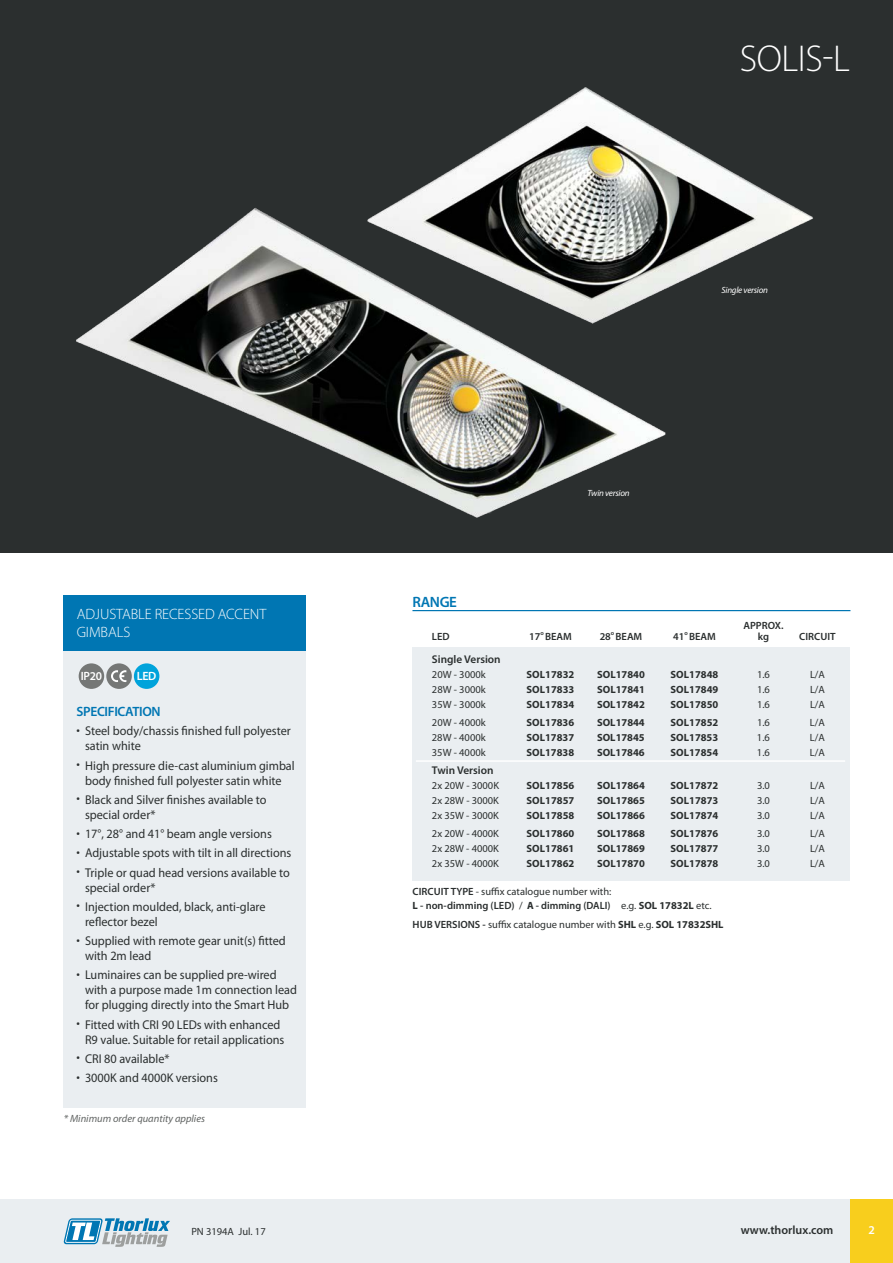
<style>
.page{position:relative;width:893px;height:1263px;background:#fff}
.page>*{position:absolute;margin:0;border:0;box-sizing:border-box;transform-origin:0 0}
.t1{font:300 37.5px "Myriad Pro";letter-spacing:-.01em;color:#fff}
.t2{font:300 15px/18px "Myriad Pro";letter-spacing:-.005em;color:#fff}
.t3{font:600 15px "Myriad Pro";letter-spacing:-.025em;color:#0076b3}
.t4{font:600 13.5px "Myriad Pro";letter-spacing:-.025em;color:#0076b3}
.t5{font:12.75px/15px "Myriad Pro";color:#2b2f2f;scale:.96 1}
.t6{font:600 12px "Myriad Pro";color:#2b2f2f}
.t7{font:600 12px "Myriad Pro";letter-spacing:-.025em;color:#fff}
.t8{font:600 11.25px "Myriad Pro";color:#2b2f2f}
.t9{font:700 10.5px "Myriad Pro";color:#2b2f2f}
.t10{font:10.5px "Myriad Pro";color:#2b2f2f}
.t11{font:600 10.5px/13.5px "Myriad Pro";color:#2b2f2f}
.t12{font:italic 10.5px "Myriad Pro";color:#606362}
.t13{font:italic 9px "Myriad Pro";letter-spacing:-.025em;color:#fff}
.s1{font-weight:400}
.s2{font-weight:700}
.s3{font-weight:600}
</style>
<div class="page">
<hr style="left:412px;top:610px;width:438px;height:1px;background:#0076b3">
<div style="left:412px;top:647px;width:438px;height:233px;background:#eaeef1"></div>
<hr style="left:416px;top:760px;width:429px;height:2px;background:#fff">
<div style="left:0;top:0;width:893px;height:553px;background:#2b2f2f"></div>
<img style="left:436px;top:87px;width:377px;height:196px">
<img style="left:76px;top:179px;width:603px;height:339px">
<div style="left:64px;top:595px;width:242px;height:513px;background:#eaeef1"></div>
<div style="left:64px;top:595px;width:242px;height:56px;background:#0076b3"></div>
<div style="left:79px;top:663px;width:25px;height:26px;background:#757776;border-radius:50%"></div>
<div style="left:106px;top:663px;width:26px;height:26px;background:#757776;border-radius:50%"></div>
<svg style="left:111px;top:670px;width:15px;height:12px"></svg>
<div style="left:134px;top:663px;width:25px;height:26px;background:#00a3db;border-radius:50%"></div>
<div style="left:0;top:1199px;width:893px;height:64px;background:#eaeef1"></div>
<svg style="left:64px;top:1218px;width:106px;height:29px"></svg>
<div style="left:850px;top:1199px;width:43px;height:64px;background:#f8ce1d"></div>
<h1 class="t1" style="left:740px;top:36px;width:112px">SOLIS-L</h1>
<p class="t2" style="left:77px;top:605px;width:191px">ADJUSTABLE RECESSED ACCENT<br>GIMBALS</p>
<p class="t7" style="left:81px;top:669px;width:23px">IP20</p>
<p class="t7" style="left:137px;top:669px;width:21px">LED</p>
<p class="t4" style="left:77px;top:703px;width:86px">SPECIFICATION</p>
<p class="t5" style="left:85px;top:723px;width:216px;text-indent:-9px">• Steel body/chassis finished full polyester satin white</p>
<p class="t5" style="left:77px;top:757px;width:229px;text-align:center">• High pressure die-cast aluminium gimbal body finished full polyester satin white</p>
<p class="t5" style="left:85px;top:792px;width:191px;text-indent:-9px">• Black and Silver finishes available to special order*</p>
<p class="t5" style="left:77px;top:826px;width:205px">• 17°, 28° and 41° beam angle versions</p>
<p class="t5" style="left:77px;top:845px;width:225px">• Adjustable spots with tilt in all directions</p>
<p class="t5" style="left:85px;top:864px;width:215px;text-indent:-9px">• Triple or quad head versions available to special order*</p>
<p class="t5" style="left:85px;top:899px;width:190px;text-indent:-9px">• Injection moulded, black, anti-glare reflector bezel</p>
<p class="t5" style="left:85px;top:933px;width:211px;text-indent:-9px">• Supplied with remote gear unit(s) fitted with 2m lead</p>
<p class="t5" style="left:85px;top:967px;width:222px;text-indent:-9px">• Luminaires can be supplied pre-wired with a purpose made 1m connection lead for plugging directly into the Smart Hub</p>
<p class="t5" style="left:85px;top:1016px;width:209px;text-indent:-9px">• Fitted with CRI 90 LEDs with enhanced<br>R9 value. Suitable for retail applications</p>
<p class="t5" style="left:77px;top:1051px;width:98px">• CRI 80 available*</p>
<p class="t5" style="left:77px;top:1070px;width:149px">• 3000K and 4000K versions</p>
<p class="t12" style="left:64px;top:1112px;width:143px">* Minimum order quantity applies</p>
<p class="t3" style="left:412px;top:592px;width:46px">RANGE</p>
<p class="t13" style="left:587px;top:487px;width:44px">Twin version</p>
<p class="t13" style="left:721px;top:284px;width:48px">Single version</p>
<p class="t11" style="left:743px;top:619px;width:42px">APPROX.</p>
<p class="t11" style="left:432px;top:629px;width:19px">LED</p>
<p class="t11" style="left:529px;top:629px;width:44px">17<sup>o</sup> BEAM</p>
<p class="t11" style="left:600px;top:629px;width:44px">28<sup>o</sup> BEAM</p>
<p class="t11" style="left:673px;top:629px;width:44px">41<sup>o</sup> BEAM</p>
<p class="t11" style="left:758px;top:629px;width:13px">kg</p>
<p class="t11" style="left:799px;top:629px;width:38px">CIRCUIT</p>
<p class="t8" style="left:432px;top:652px;width:70px">Single Version</p>
<p class="t10" style="left:432px;top:668px;width:55px">20W - 3000k</p>
<p class="t9" style="left:527px;top:668px;width:49px">SOL17832</p>
<p class="t9" style="left:597px;top:668px;width:49px">SOL17840</p>
<p class="t9" style="left:671px;top:668px;width:49px">SOL17848</p>
<p class="t10" style="left:757px;top:668px;width:14px">1.6</p>
<p class="t10" style="left:810px;top:668px;width:16px">L/A</p>
<p class="t10" style="left:432px;top:683px;width:55px">28W - 3000k</p>
<p class="t9" style="left:527px;top:683px;width:49px">SOL17833</p>
<p class="t9" style="left:597px;top:683px;width:49px">SOL17841</p>
<p class="t9" style="left:671px;top:683px;width:49px">SOL17849</p>
<p class="t10" style="left:757px;top:683px;width:14px">1.6</p>
<p class="t10" style="left:810px;top:683px;width:16px">L/A</p>
<p class="t10" style="left:432px;top:698px;width:55px">35W - 3000k</p>
<p class="t9" style="left:527px;top:698px;width:49px">SOL17834</p>
<p class="t9" style="left:597px;top:698px;width:49px">SOL17842</p>
<p class="t9" style="left:671px;top:698px;width:49px">SOL17850</p>
<p class="t10" style="left:757px;top:698px;width:14px">1.6</p>
<p class="t10" style="left:810px;top:698px;width:16px">L/A</p>
<p class="t10" style="left:432px;top:716px;width:55px">20W - 4000k</p>
<p class="t9" style="left:527px;top:716px;width:49px">SOL17836</p>
<p class="t9" style="left:597px;top:716px;width:49px">SOL17844</p>
<p class="t9" style="left:671px;top:716px;width:49px">SOL17852</p>
<p class="t10" style="left:757px;top:716px;width:14px">1.6</p>
<p class="t10" style="left:810px;top:716px;width:16px">L/A</p>
<p class="t10" style="left:432px;top:731px;width:55px">28W - 4000k</p>
<p class="t9" style="left:527px;top:731px;width:49px">SOL17837</p>
<p class="t9" style="left:597px;top:731px;width:49px">SOL17845</p>
<p class="t9" style="left:671px;top:731px;width:49px">SOL17853</p>
<p class="t10" style="left:757px;top:731px;width:14px">1.6</p>
<p class="t10" style="left:810px;top:731px;width:16px">L/A</p>
<p class="t10" style="left:432px;top:746px;width:55px">35W - 4000k</p>
<p class="t9" style="left:527px;top:746px;width:49px">SOL17838</p>
<p class="t9" style="left:597px;top:746px;width:49px">SOL17846</p>
<p class="t9" style="left:671px;top:746px;width:49px">SOL17854</p>
<p class="t10" style="left:757px;top:746px;width:14px">1.6</p>
<p class="t10" style="left:810px;top:746px;width:16px">L/A</p>
<p class="t8" style="left:432px;top:763px;width:63px">Twin Version</p>
<p class="t10" style="left:432px;top:779px;width:69px">2x 20W - 3000K</p>
<p class="t9" style="left:527px;top:779px;width:49px">SOL17856</p>
<p class="t9" style="left:597px;top:779px;width:49px">SOL17864</p>
<p class="t9" style="left:671px;top:779px;width:49px">SOL17872</p>
<p class="t10" style="left:757px;top:779px;width:14px">3.0</p>
<p class="t10" style="left:810px;top:779px;width:16px">L/A</p>
<p class="t10" style="left:432px;top:794px;width:69px">2x 28W - 3000K</p>
<p class="t9" style="left:527px;top:794px;width:49px">SOL17857</p>
<p class="t9" style="left:597px;top:794px;width:49px">SOL17865</p>
<p class="t9" style="left:671px;top:794px;width:49px">SOL17873</p>
<p class="t10" style="left:757px;top:794px;width:14px">3.0</p>
<p class="t10" style="left:810px;top:794px;width:16px">L/A</p>
<p class="t10" style="left:432px;top:809px;width:69px">2x 35W - 3000K</p>
<p class="t9" style="left:527px;top:809px;width:49px">SOL17858</p>
<p class="t9" style="left:597px;top:809px;width:49px">SOL17866</p>
<p class="t9" style="left:671px;top:809px;width:49px">SOL17874</p>
<p class="t10" style="left:757px;top:809px;width:14px">3.0</p>
<p class="t10" style="left:810px;top:809px;width:16px">L/A</p>
<p class="t10" style="left:432px;top:827px;width:69px">2x 20W - 4000K</p>
<p class="t9" style="left:527px;top:827px;width:49px">SOL17860</p>
<p class="t9" style="left:597px;top:827px;width:49px">SOL17868</p>
<p class="t9" style="left:671px;top:827px;width:49px">SOL17876</p>
<p class="t10" style="left:757px;top:827px;width:14px">3.0</p>
<p class="t10" style="left:810px;top:827px;width:16px">L/A</p>
<p class="t10" style="left:432px;top:842px;width:69px">2x 28W - 4000K</p>
<p class="t9" style="left:527px;top:842px;width:49px">SOL17861</p>
<p class="t9" style="left:597px;top:842px;width:49px">SOL17869</p>
<p class="t9" style="left:671px;top:842px;width:49px">SOL17877</p>
<p class="t10" style="left:757px;top:842px;width:14px">3.0</p>
<p class="t10" style="left:810px;top:842px;width:16px">L/A</p>
<p class="t10" style="left:432px;top:857px;width:69px">2x 35W - 4000K</p>
<p class="t9" style="left:527px;top:857px;width:49px">SOL17862</p>
<p class="t9" style="left:597px;top:857px;width:49px">SOL17870</p>
<p class="t9" style="left:671px;top:857px;width:49px">SOL17878</p>
<p class="t10" style="left:757px;top:857px;width:14px">3.0</p>
<p class="t10" style="left:810px;top:857px;width:16px">L/A</p>
<p class="t11" style="left:413px;top:885px;width:300px">CIRCUIT TYPE <span class="s1">- suffix catalogue number with:<br></span><span class="s2">L</span> - non-dimming (LED) <span class="s1">/</span> <span class="s2">A</span> - dimming (DALI) <span class="s1">e.g.</span> <span class="s2">SOL 17832L</span> <span class="s1">etc.</span></p>
<p class="t10" style="left:413px;top:918px;width:312px"><span class="s3">HUB VERSIONS -</span> suffix catalogue number with <span class="s2">SHL</span> e.g. <span class="s2">SOL 17832SHL</span></p>
<p class="t10" style="left:191px;top:1225px;width:76px">PN 3194A Jul. 17</p>
<p class="t6" style="left:741px;top:1222px;width:94px">www.thorlux.com</p>
<p class="t7" style="left:868px;top:1222px;width:8px">2</p>
</div>
